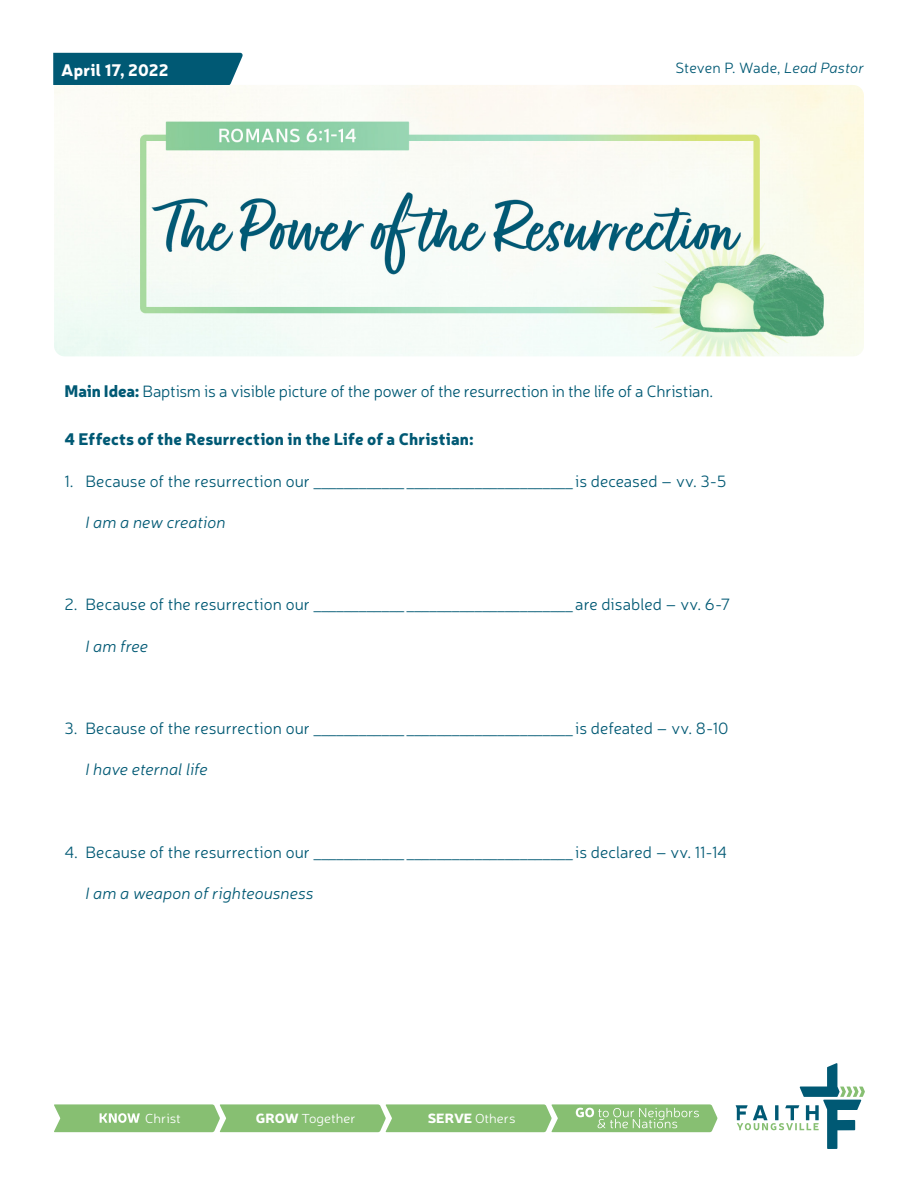
<style>
.page{position:relative;width:918px;height:1188px;background:#fff}
.page>*{position:absolute;margin:0;border:0;box-sizing:border-box;transform-origin:0 0}
.t1{font:300 16.5px "Neris";letter-spacing:-.005em;color:#005974}
.t2{font:italic 300 16.5px "Neris";color:#005974}
.t3{font:900 16.5px "Neris";letter-spacing:.005em;color:#005974}
.t4{font:900 16.5px "Neris";letter-spacing:.005em;color:#fff}
.t5{font:300 15px "Neris";color:#005974}
.t6{font:300 13.2px "Neris";color:#fff;scale:1.05 1}
.s1{font-style:italic}
.s2{font-weight:900}
.s3{font-size:15px}
</style>
<div class="page">
<img style="left:54px;top:85px;width:810px;height:271px">
<div style="left:53px;top:53px;width:190px;height:32px;background:#005974"></div>
<svg style="left:736px;top:1063px;width:129px;height:86px"></svg>
<svg style="left:54px;top:1104px;width:664px;height:28px;background:#91c47e"></svg>
<p class="t4" style="left:61px;top:58px;width:109px">April 17, 2022</p>
<p class="t5" style="left:676px;top:58px;width:190px">Steven P. Wade, <span class="s1">Lead Pastor</span></p>
<p class="t1" style="left:64px;top:381px;width:650px"><span class="s2">Main Idea:</span> Baptism is a visible picture of the power of the resurrection in the life of a Christian.</p>
<p class="t3" style="left:64px;top:427px;width:411px">4 Effects of the Resurrection in the Life of a Christian:</p>
<p class="t1" style="left:64px;top:470px;width:663px">1. Because of the resurrection our <span class="s3">____________ ______________________</span> is deceased – vv. 3-5</p>
<p class="t2" style="left:86px;top:512px;width:142px">I am a new creation</p>
<p class="t1" style="left:64px;top:594px;width:667px">2. Because of the resurrection our <span class="s3">____________ ______________________</span> are disabled – vv. 6-7</p>
<p class="t2" style="left:86px;top:635px;width:64px">I am free</p>
<p class="t1" style="left:65px;top:718px;width:665px">3. Because of the resurrection our <span class="s3">____________ ______________________</span> is defeated – vv. 8-10</p>
<p class="t2" style="left:86px;top:759px;width:124px">I have eternal life</p>
<p class="t1" style="left:65px;top:842px;width:664px">4. Because of the resurrection our <span class="s3">____________ ______________________</span> is declared – vv. 11-14</p>
<p class="t2" style="left:86px;top:883px;width:230px">I am a weapon of righteousness</p>
<p class="t6" style="left:145px;top:1110px;width:36px">Christ</p>
<p class="t6" style="left:256px;top:1110px;width:96px"><span class="s2">GROW</span> Together</p>
<p class="t6" style="left:428px;top:1110px;width:85px"><span class="s2">SERVE</span> Others</p>
</div>
